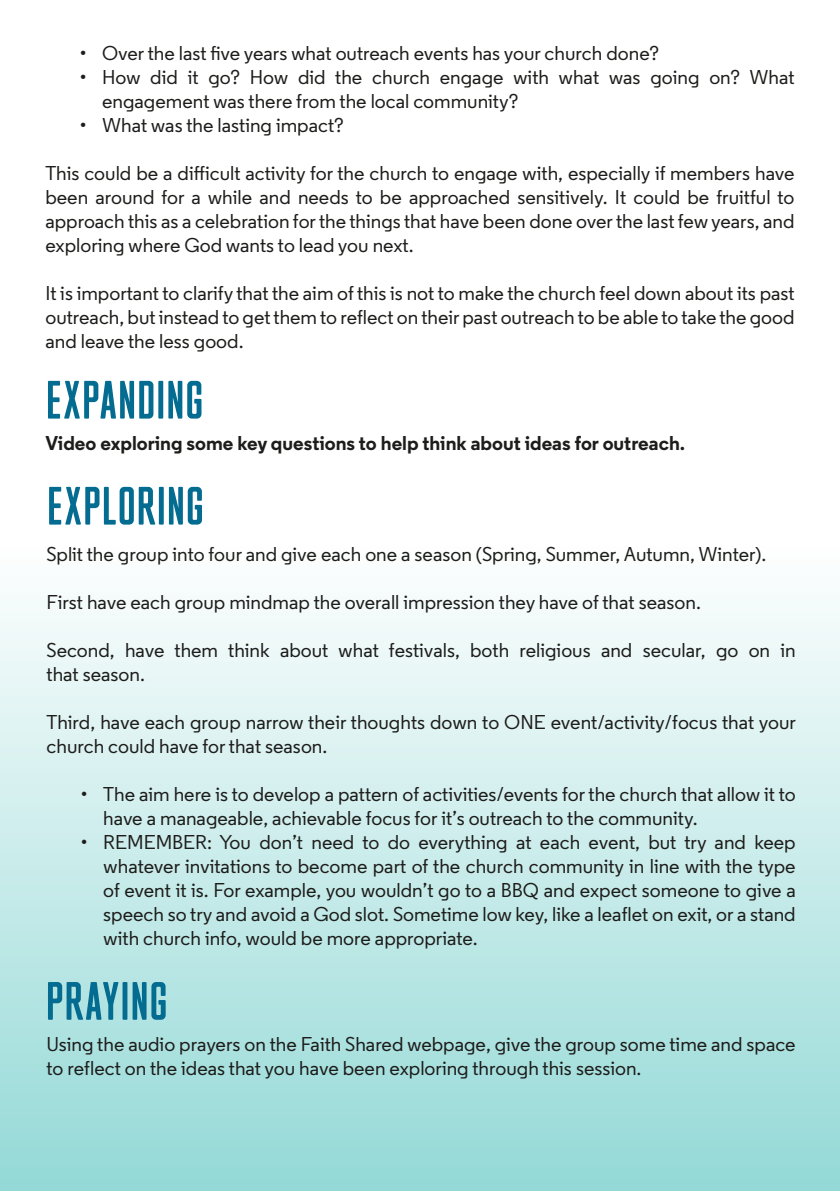
<style>
.page{position:relative;width:840px;height:1191px;background:#fff}
.page>*{position:absolute;margin:0;border:0;box-sizing:border-box;transform-origin:0 0}
.t1{font:51.4px "M Fred Rounded";color:#036c90}
.t2{font:500 20px/24px "Regular";color:#1d1d1b}
.t3{font:700 20px "Regular";color:#1d1d1b}
</style>
<div class="page">
<div style="left:0;top:524px;width:839px;height:667px;background:linear-gradient(to bottom,#fff,#93d9d6)"></div>
<p class="t2" style="left:79px;top:41px;width:580px">• Over the last five years what outreach events has your church done?</p>
<p class="t2" style="left:102px;top:65px;width:693px;text-indent:-23px">• How did it go? How did the church engage with what was going on? What engagement was there from the local community?</p>
<p class="t2" style="left:79px;top:113px;width:265px">• What was the lasting impact?</p>
<p class="t2" style="left:45px;top:161px;width:750px;text-align:justify">This could be a difficult activity for the church to engage with, especially if members have been around for a while and needs to be approached sensitively. It could be fruitful to approach this as a celebration for the things that have been done over the last few years, and exploring where God wants to lead you next.</p>
<p class="t2" style="left:45px;top:281px;width:750px;text-align:justify">It is important to clarify that the aim of this is not to make the church feel down about its past outreach, but instead to get them to reflect on their past outreach to be able to take the good and leave the less good.</p>
<p class="t1" style="left:45px;top:372px;width:160px">EXPANDING</p>
<p class="t3" style="left:45px;top:430px;width:641px">Video exploring some key questions to help think about ideas for outreach.</p>
<p class="t1" style="left:46px;top:478px;width:159px">EXPLORING</p>
<p class="t2" style="left:46px;top:542px;width:720px">Split the group into four and give each one a season (Spring, Summer, Autumn, Winter).</p>
<p class="t2" style="left:46px;top:590px;width:655px">First have each group mindmap the overall impression they have of that season.</p>
<p class="t2" style="left:46px;top:638px;width:750px">Second, have them think about what festivals, both religious and secular, go on in that season.</p>
<p class="t2" style="left:46px;top:710px;width:750px">Third, have each group narrow their thoughts down to ONE event/activity/focus that your church could have for that season.</p>
<p class="t2" style="left:103px;top:782px;width:693px;text-indent:-23px">• The aim here is to develop a pattern of activities/events for the church that allow it to have a manageable, achievable focus for it’s outreach to the community.</p>
<p class="t2" style="left:103px;top:830px;width:693px;text-align:justify;text-indent:-23px">• REMEMBER: You don’t need to do everything at each event, but try and keep whatever invitations to become part of the church community in line with the type of event it is. For example, you wouldn’t go to a BBQ and expect someone to give a speech so try and avoid a God slot. Sometime low key, like a leaflet on exit, or a stand with church info, would be more appropriate.</p>
<p class="t1" style="left:45px;top:973px;width:124px">PRAYING</p>
<p class="t2" style="left:46px;top:1032px;width:750px">Using the audio prayers on the Faith Shared webpage, give the group some time and space to reflect on the ideas that you have been exploring through this session.</p>
</div>
